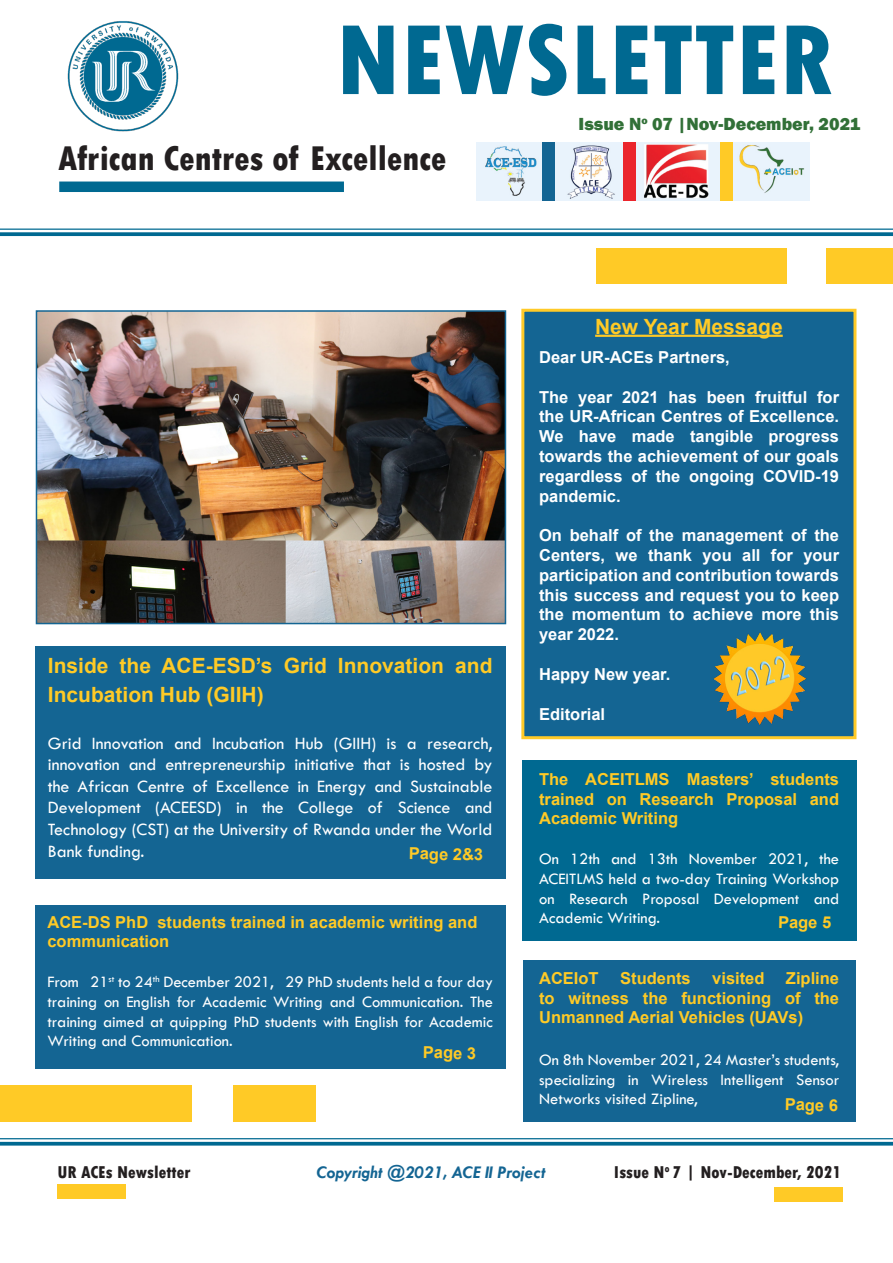
<style>
.page{position:relative;width:893px;height:1263px;background:#fff}
.page>*{position:absolute;margin:0;border:0;box-sizing:border-box;transform-origin:0 0}
.t1{font:800 condensed 105px "Tw Cen";color:#006991}
.t2{font:800 condensed 36px "Tw Cen";color:#231f20}
.t3{font:700 21px/28.8px "Arial";color:#ffca26}
.t4{font:18px/21.6px "Tw Cen";color:#fff;text-align:justify}
.t5{font:800 condensed 18px "Tw Cen";color:#231f20}
.t6{font:800 18px "Franklin Gothic";color:#317037}
.t7{font:italic 700 18px "Tw Cen";color:#146593}
.t8{font:16.5px/19.8px "Tw Cen";color:#fff;text-align:justify}
.t9{font:700 16.5px/19.8px "Arial";color:#fff;text-align:justify}
.t10{font:700 16.5px/19.8px "Arial";color:#ffca26;text-align:justify}
</style>
<div class="page">
<div style="left:35px;top:646px;width:470px;height:233px;background:#146593"></div>
<img style="left:477px;top:143px;width:332px;height:57px">
<img style="left:67px;top:21px;width:112px;height:111px">
<div style="left:59px;top:182px;width:285px;height:10px;background:#006991"></div>
<hr style="left:0;top:229px;width:893px;height:1px;background:#006991">
<svg style="left:0;top:232px;width:893px;height:4px;background:#127499"></svg>
<div style="left:57px;top:1184px;width:69px;height:15px;background:#ffca26"></div>
<div style="left:774px;top:1187px;width:68px;height:15px;background:#ffca26"></div>
<hr style="left:0;top:1138px;width:893px;height:1px;background:#006991">
<hr style="left:0;top:1142px;width:893px;height:3px;background:#006991">
<img style="left:39px;top:313px;width:464px;height:308px">
<div style="left:36px;top:310px;width:470px;height:314px;border:2px solid #146593"></div>
<div style="left:597px;top:248px;width:190px;height:36px;background:#ffca26"></div>
<div style="left:0;top:1085px;width:191px;height:37px;background:#ffca26"></div>
<div style="left:827px;top:248px;width:66px;height:36px;background:#ffca26"></div>
<div style="left:233px;top:1085px;width:83px;height:37px;background:#ffca26"></div>
<div style="left:521px;top:309px;width:335px;height:430px;background:#146593;border:3px solid #ffca28"></div>
<div style="left:524px;top:960px;width:332px;height:162px;background:#146593"></div>
<div style="left:36px;top:906px;width:470px;height:163px;background:#146593"></div>
<div style="left:523px;top:760px;width:334px;height:180px;background:#006991"></div>
<div style="left:543px;top:142px;width:12px;height:59px;background:#146593"></div>
<div style="left:624px;top:142px;width:12px;height:59px;background:#eb252c"></div>
<div style="left:720px;top:142px;width:12px;height:59px;background:#ffca26"></div>
<img style="left:713px;top:632px;width:94px;height:93px">
<hr style="left:595px;top:335px;width:188px;height:2px;background:#ffca26">
<p class="t1" style="left:336px;top:-2px;width:499px">NEWSLETTER</p>
<p class="t2" style="left:58px;top:137px;width:390px">African Centres of Excellence</p>
<p class="t6" style="left:579px;top:112px;width:283px">Issue N<sup>o</sup> 07 |Nov-December, 2021</p>
<p class="t3" style="left:48px;top:651px;width:446px">Inside the ACE-ESD’s Grid Innovation and<br>Incubation Hub (GIIH)</p>
<p class="t4" style="left:48px;top:732px;width:446px">Grid Innovation and Incubation Hub (GIIH) is a research, innovation and entrepreneurship initiative that is hosted by the African Centre of Excellence in Energy and Sustainable Development (ACEESD) in the College of Science and Technology (CST) at the University of Rwanda under the World Bank funding.</p>
<p class="t10" style="left:409px;top:844px;width:76px;rotate:1deg">Page 2&amp;3</p>
<p class="t10" style="left:47px;top:912px;width:432px">ACE-DS PhD students trained in academic writing and communication</p>
<p class="t8" style="left:47px;top:972px;width:447px">From 21<sup>st</sup> to 24<sup>th</sup> December 2021, 29 PhD students held a four day training on English for Academic Writing and Communication. The training aimed at quipping PhD students with English for Academic Writing and Communication.</p>
<p class="t10" style="left:423px;top:1042px;width:55px;rotate:1deg">Page 3</p>
<p class="t3" style="left:595px;top:312px;width:189px">New Year Message</p>
<p class="t9" style="left:539px;top:348px;width:192px">Dear UR-ACEs Partners,</p>
<p class="t9" style="left:539px;top:387px;width:301px">The year 2021 has been fruitful for the UR-African Centres of Excellence.<br>We have made tangible progress towards the achievement of our goals regardless of the ongoing COVID-19 pandemic.</p>
<p class="t9" style="left:539px;top:526px;width:301px">On behalf of the management of the Centers, we thank you all for your participation and contribution towards this success and request you to keep the momentum to achieve more this year 2022.</p>
<p class="t9" style="left:539px;top:664px;width:133px">Happy New year.</p>
<p class="t9" style="left:539px;top:704px;width:68px">Editorial</p>
<p class="t10" style="left:539px;top:769px;width:301px">The ACEITLMS Masters’ students trained on Research Proposal and Academic Writing</p>
<p class="t8" style="left:539px;top:849px;width:302px">On 12th and 13th November 2021, the ACEITLMS held a two-day Training Workshop on Research Proposal Development and Academic Writing.</p>
<p class="t10" style="left:778px;top:912px;width:55px;rotate:1deg">Page 5</p>
<p class="t10" style="left:539px;top:968px;width:61px">ACEIoT</p>
<p class="t10" style="left:620px;top:968px;width:72px">Students</p>
<p class="t10" style="left:712px;top:968px;width:54px">visited</p>
<p class="t10" style="left:539px;top:968px;width:301px;text-indent:247px">Zipline to witness the functioning of the Unmanned Aerial Vehicles (UAVs)</p>
<p class="t8" style="left:539px;top:1049px;width:301px">On 8th November 2021, 24 Master’s students, specializing in Wireless Intelligent Sensor Networks visited Zipline,</p>
<p class="t10" style="left:785px;top:1095px;width:55px;rotate:1deg">Page 6</p>
<p class="t7" style="left:316px;top:1161px;width:231px">Copyright @2021, ACE II Project</p>
<p class="t5" style="left:57px;top:1161px;width:135px">UR ACEs Newsletter</p>
<p class="t5" style="left:614px;top:1161px;width:229px">Issue N<sup>o</sup> 7 | Nov-December, 2021</p>
</div>
